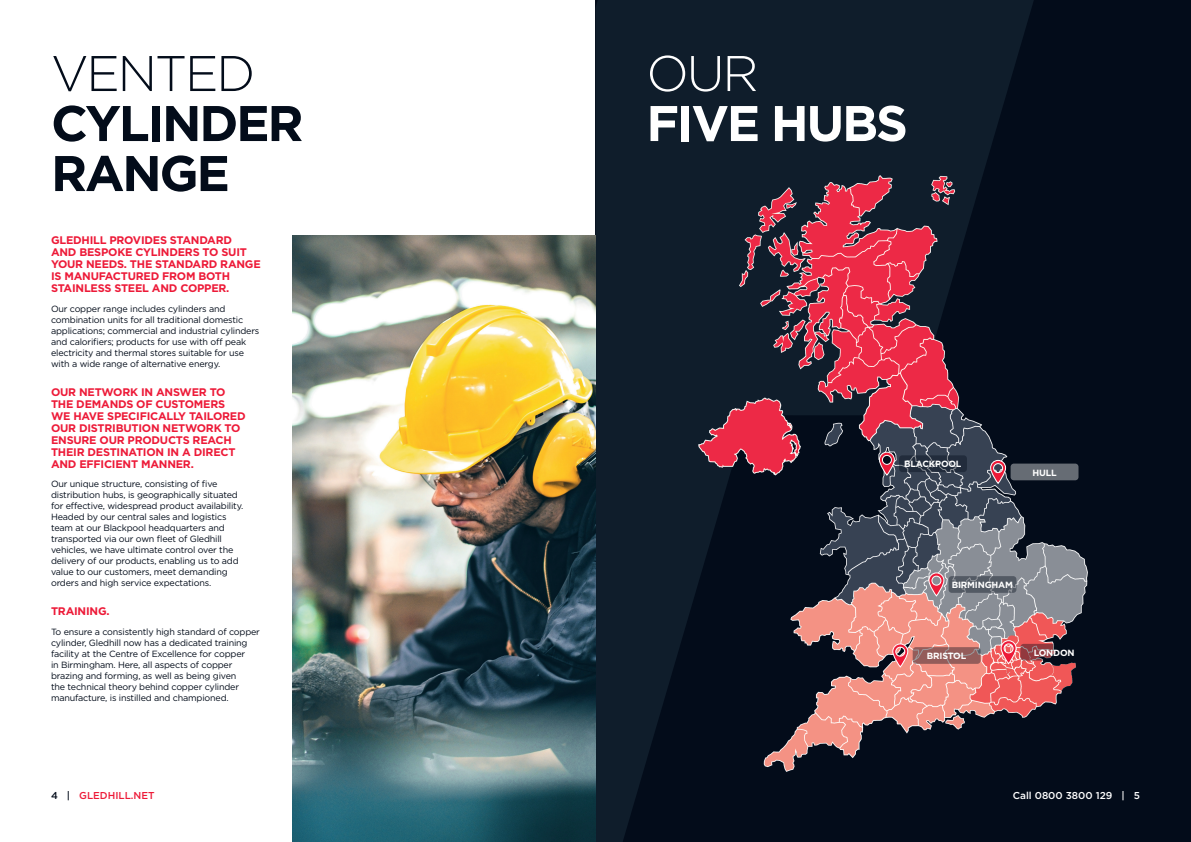
<style>
.page{position:relative;width:1191px;height:842px;background:#fff}
.page>*{position:absolute;margin:0;border:0;box-sizing:border-box;transform-origin:0 0}
.t1{font:700 50px/50px "Gotham";letter-spacing:-.045em;color:#030c1a}
.t2{font:700 50px "Gotham";letter-spacing:-.045em;color:#fff}
.t3{font:300 50px "Gotham";letter-spacing:-.045em;color:#030c1a}
.t4{font:300 50px "Gotham";color:#fff}
.t5{font:700 11px/12px "Gotham";letter-spacing:-.02em;color:#ed1a38}
.t6{font:500 10px "Gotham";color:#fff}
.t7{font:500 10px "Gotham";color:#ed1a38}
.t8{font:9px/11px "Gotham";letter-spacing:-.02em;color:#030c1a}
.t9{font:700 9px "Gotham";letter-spacing:-.02em;color:#fff}
.s1{color:#030c1a}
</style>
<div class="page">
<div style="left:595px;top:0;width:596px;height:842px;background:#030c1a"></div>
<svg style="left:595px;top:0;width:439px;height:842px;fill:#0f1d2b"></svg>
<img style="left:292px;top:236px;width:303px;height:606px">
<img style="left:698px;top:176px;width:389px;height:596px">
<svg style="left:990px;top:460px;width:16px;height:24px"></svg>
<svg style="left:879px;top:452px;width:16px;height:24px"></svg>
<svg style="left:928px;top:572px;width:16px;height:25px"></svg>
<svg style="left:892px;top:643px;width:16px;height:25px"></svg>
<svg style="left:1000px;top:640px;width:16px;height:24px"></svg>
<svg style="left:948px;top:576px;width:68px;height:17px"></svg>
<svg style="left:912px;top:647px;width:68px;height:17px"></svg>
<svg style="left:1020px;top:644px;width:68px;height:17px"></svg>
<svg style="left:899px;top:455px;width:68px;height:17px"></svg>
<div style="left:1010px;top:464px;width:68px;height:16px;background:#666c74;border-radius:3px"></div>
<h1 class="t3" style="left:51px;top:42px;width:206px">VENTED</h1>
<h1 class="t1" style="left:51px;top:98px;width:254px">CYLINDER<br>RANGE</h1>
<p class="t5" style="left:51px;top:234px;width:211px">GLEDHILL PROVIDES STANDARD<br>AND BESPOKE CYLINDERS TO SUIT<br>YOUR NEEDS. THE STANDARD RANGE<br>IS MANUFACTURED FROM BOTH<br>STAINLESS STEEL AND COPPER.</p>
<p class="t8" style="left:51px;top:303px;width:210px">Our copper range includes cylinders and combination units for all traditional domestic applications; commercial and industrial cylinders and calorifiers; products for use with off peak electricity and thermal stores suitable for use with a wide range of alternative energy.</p>
<p class="t5" style="left:51px;top:386px;width:196px">OUR NETWORK IN ANSWER TO<br>THE DEMANDS OF CUSTOMERS<br>WE HAVE SPECIFICALLY TAILORED<br>OUR DISTRIBUTION NETWORK TO<br>ENSURE OUR PRODUCTS REACH<br>THEIR DESTINATION IN A DIRECT<br>AND EFFICIENT MANNER.</p>
<p class="t8" style="left:51px;top:478px;width:194px">Our unique structure, consisting of five distribution hubs, is geographically situated for effective, widespread product availability.<br>Headed by our central sales and logistics team at our Blackpool headquarters and transported via our own fleet of Gledhill vehicles, we have ultimate control over the delivery of our products, enabling us to add value to our customers, meet demanding orders and high service expectations.</p>
<p class="t5" style="left:51px;top:605px;width:60px">TRAINING.</p>
<p class="t8" style="left:51px;top:626px;width:210px">To ensure a consistently high standard of copper cylinder, Gledhill now has a dedicated training facility at the Centre of Excellence for copper<br>in Birmingham. Here, all aspects of copper brazing and forming, as well as being given<br>the technical theory behind copper cylinder manufacture, is instilled and championed.</p>
<h1 class="t4" style="left:646px;top:42px;width:114px">OUR</h1>
<h1 class="t2" style="left:646px;top:90px;width:263px">FIVE HUBS</h1>
<p class="t9" style="left:904px;top:458px;width:59px">BLACKPOOL</p>
<p class="t9" style="left:1032px;top:466px;width:26px">HULL</p>
<p class="t9" style="left:951px;top:579px;width:63px">BIRMINGHAM</p>
<p class="t9" style="left:927px;top:650px;width:41px">BRISTOL</p>
<p class="t9" style="left:1033px;top:647px;width:42px">LONDON</p>
<p class="t7" style="left:51px;top:789px;width:105px"><span class="s1">4 |</span> GLEDHILL.NET</p>
<p class="t6" style="left:1012px;top:789px;width:129px">Call 0800 3800 129 | 5</p>
</div>
